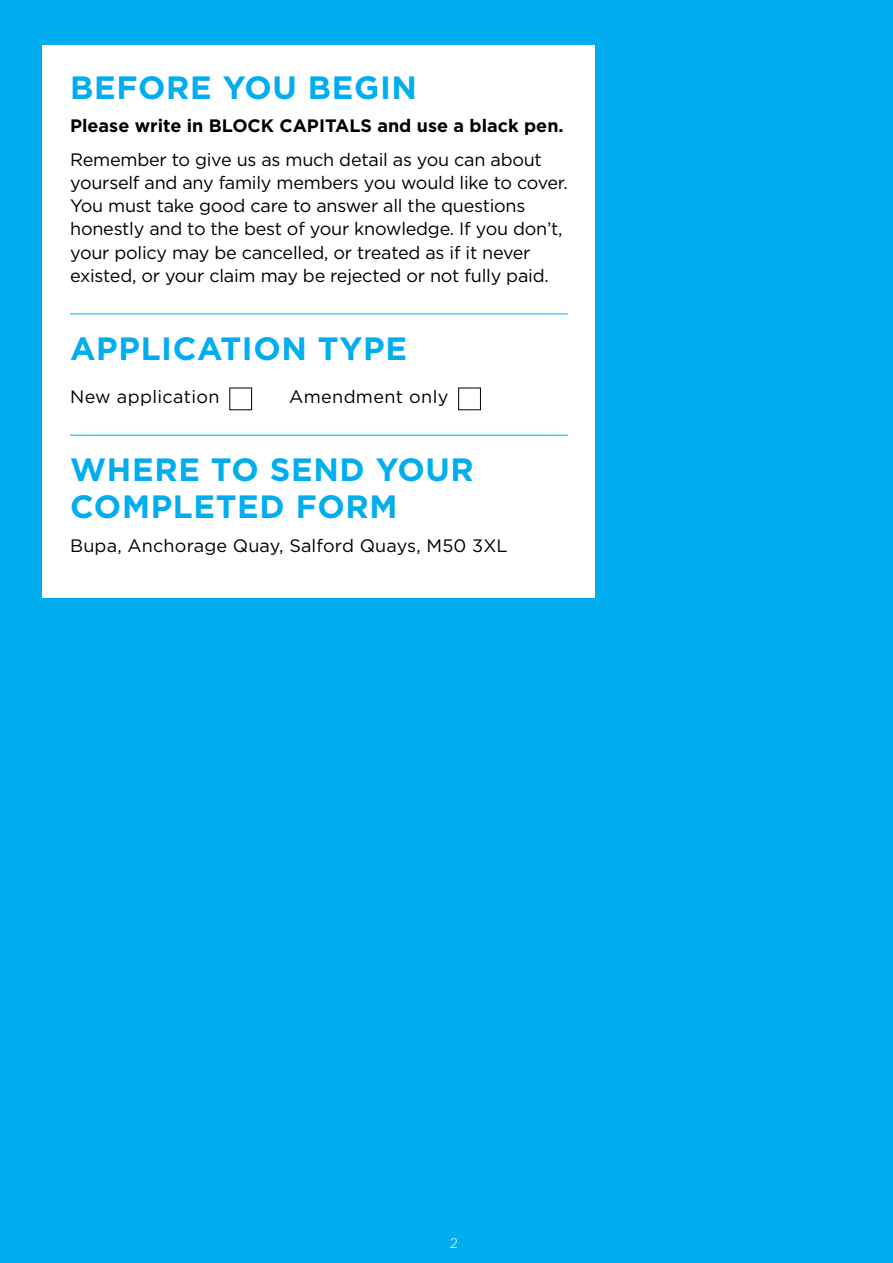
<style>
.page{position:relative;width:893px;height:1263px;background:#00aeef}
.page>*{position:absolute;margin:0;border:0;box-sizing:border-box;transform-origin:0 0}
.t1{font:700 32.25px "Gotham";letter-spacing:.02em;color:#00aeef}
.t2{font:18px/23.2px "Gotham";letter-spacing:-.015em;color:#000}
.t3{font:700 18px "Gotham";color:#000}
.t4{font:18px "Gotham";letter-spacing:.01em;color:#000}
.t5{font:18px "Gotham";letter-spacing:.02em;color:#000}
.t6{font:300 13.8px "Gotham";color:#fff}
</style>
<div class="page">
<div style="left:43px;top:45px;width:552px;height:552px;background:#fff"></div>
<hr style="left:70px;top:313px;width:498px;height:1px;background:#00aeef">
<hr style="left:70px;top:435px;width:498px;height:1px;background:#00aeef">
<div style="left:458px;top:388px;width:23px;height:22px;border:1px solid #000"></div>
<h1 class="t1" style="left:70px;top:69px;width:48px">BEFORE</h1>
<h1 class="t1" style="left:223px;top:69px;width:174px">YOU BEGIN</h1>
<p class="t3" style="left:70px;top:116px;width:166px">Please write in BLOC</p>
<p class="t3" style="left:261px;top:116px;width:31px">K CAPITAL</p>
<p class="t3" style="left:360px;top:116px;width:205px">S and use a black pen.</p>
<p class="t2" style="left:70px;top:147px;width:499px">Remember to give us as much detail as you can about yourself and any family members you would like to cover.<br>You must take good care to answer all the questions honestly and to the best of your knowledge. If you don’t, your policy may be cancelled, or treated as if it never existed, or your claim may be rejected or not fully paid.</p>
<h1 class="t1" style="left:70px;top:330px;width:338px">Application type</h1>
<p class="t5" style="left:70px;top:387px;width:151px">New application</p>
<p class="t5" style="left:289px;top:387px;width:161px">Amendment only</p>
<h1 class="t1" style="left:70px;top:451px;width:85px">WHERE</h1>
<h1 class="t1" style="left:211px;top:451px;width:105px">TO SEND</h1>
<h1 class="t1" style="left:376px;top:451px;width:48px">YOUR</h1>
<h1 class="t1" style="left:70px;top:488px;width:25px">COMPLETED</h1>
<h1 class="t1" style="left:296px;top:488px;width:26px">FORM</h1>
<p class="t4" style="left:70px;top:535px;width:439px">Bupa, Anchorage Quay, Salford Quays, M50 3XL</p>
<p class="t6" style="left:450px;top:1235px;width:10px">2</p>
</div>
